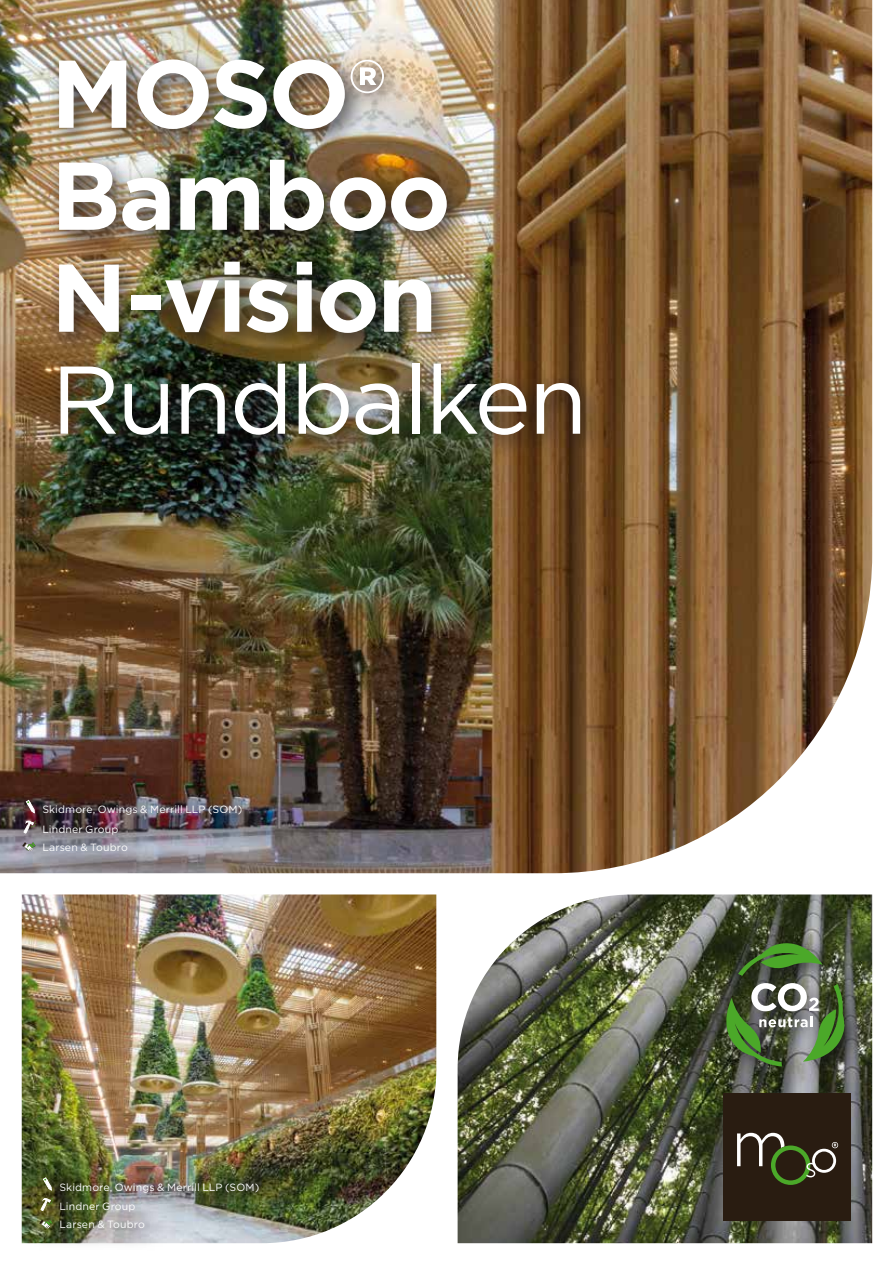
<style>
.page{position:relative;width:893px;height:1263px;background:#fff}
.page>*{position:absolute;margin:0;border:0;box-sizing:border-box;transform-origin:0 0}
.t1{font:700 96px/102px "Gotham";letter-spacing:-.025em;color:#fff}
.t2{font:96px "Gotham";letter-spacing:-.03em;color:#fff}
.t3{font:10.5px "Gotham";letter-spacing:.01em;color:#fff}
</style>
<div class="page">
<img style="left:0;top:0;width:872px;height:873px">
<img style="left:458px;top:894px;width:414px;height:349px">
<div style="left:723px;top:1093px;width:127px;height:127px;background:#291c11"></div>
<svg style="left:737px;top:1133px;width:101px;height:52px"></svg>
<img style="left:22px;top:894px;width:414px;height:349px">
<div style="left:714px;top:931px;width:155px;height:159px;background:#1a171c;opacity:.8"></div>
<svg style="left:738px;top:942px;width:85px;height:34px;background:#486d38"></svg>
<svg style="left:721px;top:983px;width:125px;height:83px;background:#607653"></svg>
<div style="left:11px;top:790px;width:253px;height:85px;background:#1a171c;opacity:.5"></div>
<div style="left:32px;top:832px;width:118px;height:43px;background:#1a171c;opacity:.4"></div>
<div style="left:32px;top:814px;width:108px;height:43px;background:#1a171c;opacity:.4"></div>
<div style="left:33px;top:794px;width:231px;height:44px;background:#1a171c;opacity:.4"></div>
<div style="left:16px;top:790px;width:42px;height:45px;background:#1a171c;opacity:.4"></div>
<svg style="left:20px;top:800px;width:17px;height:33px"></svg>
<svg style="left:22px;top:842px;width:14px;height:9px"></svg>
<div style="left:29px;top:1167px;width:252px;height:85px;background:#1a171c;opacity:.6"></div>
<div style="left:49px;top:1209px;width:118px;height:43px;background:#1a171c;opacity:.4"></div>
<div style="left:49px;top:1191px;width:108px;height:43px;background:#1a171c;opacity:.4"></div>
<div style="left:50px;top:1171px;width:231px;height:44px;background:#1a171c;opacity:.4"></div>
<div style="left:33px;top:1167px;width:42px;height:45px;background:#1a171c;opacity:.4"></div>
<svg style="left:37px;top:1177px;width:17px;height:34px"></svg>
<svg style="left:39px;top:1219px;width:14px;height:9px"></svg>
<div style="left:46px;top:47px;width:559px;height:412px;background:#1a171c;opacity:.8"></div>
<h1 class="t1" style="left:51px;top:42px;width:401px">MOSO®<br>Bamboo<br>N-vision</h1>
<h1 class="t2" style="left:51px;top:338px;width:538px">Rundbalken</h1>
<p class="t3" style="left:42px;top:803px;width:201px">Skidmore, Owings &amp; Merrill LLP (SOM)</p>
<p class="t3" style="left:42px;top:822px;width:77px">Lindner Group</p>
<p class="t3" style="left:42px;top:841px;width:87px">Larsen &amp; Toubro</p>
<p class="t3" style="left:59px;top:1180px;width:201px">Skidmore, Owings &amp; Merrill LLP (SOM)</p>
<p class="t3" style="left:59px;top:1200px;width:77px">Lindner Group</p>
<p class="t3" style="left:59px;top:1218px;width:87px">Larsen &amp; Toubro</p>
</div>
